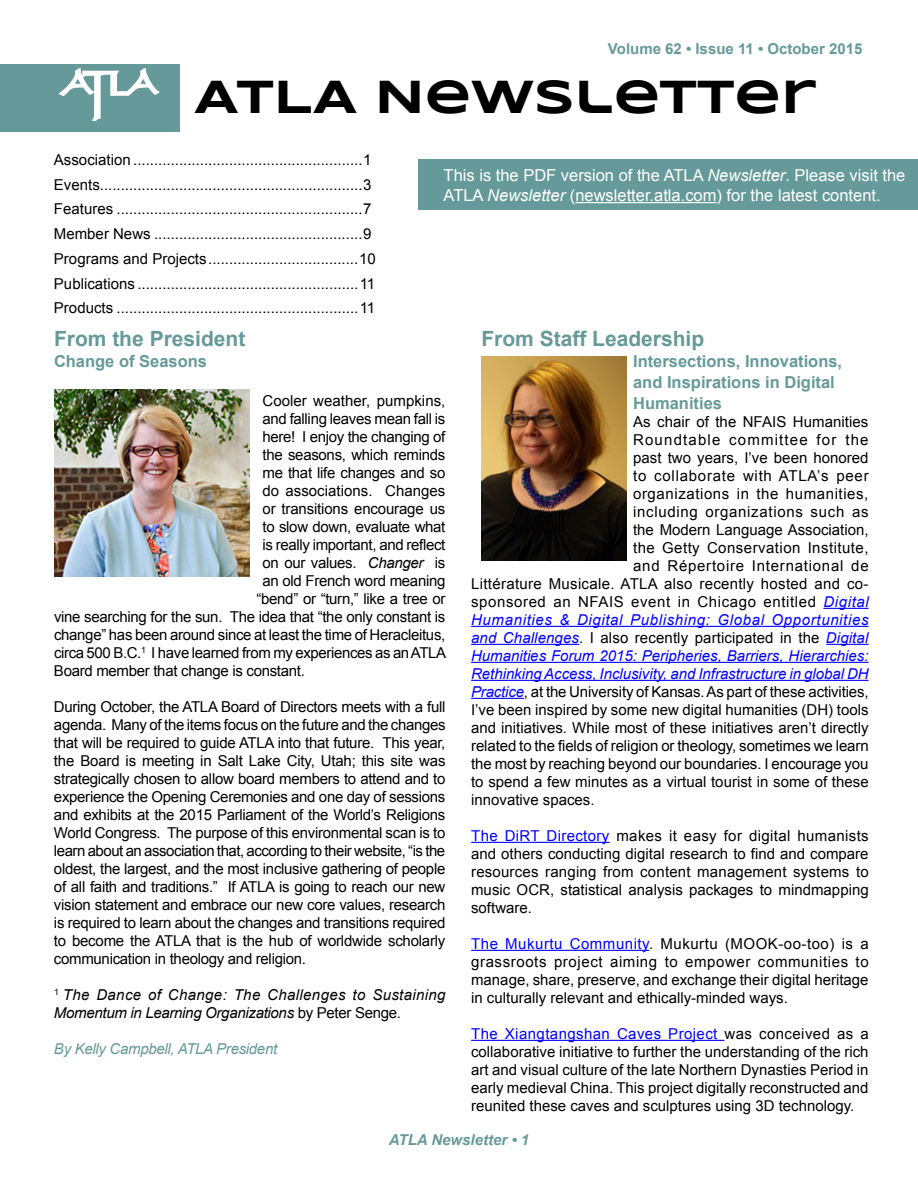
<style>
.page{position:relative;width:918px;height:1188px;background:#fff}
.page>*{position:absolute;margin:0;border:0;box-sizing:border-box;transform-origin:0 0}
.t1{font:700 48px "Syncopate";color:#000}
.t2{font:700 21px "Arial";color:#699}
.t3{font:16.5px/19.8px "Arial";color:#fff}
.t4{font:700 16.5px/21px "Arial";color:#699}
.t5{font:15px/18px "Arial";color:#000;text-align:justify}
.t6{font:15px "Arial";letter-spacing:-.02em;color:#000}
.t7{font:italic 15px "Arial";color:#00f}
.t8{font:italic 15px/18px "Arial";letter-spacing:.025em;color:#000}
.t9{font:15px "Arial";letter-spacing:.04em;color:#000}
.t10{font:15px "Arial";letter-spacing:.05em;color:#000}
.t11{font:15px "Arial";letter-spacing:-.025em;color:#000}
.t12{font:15px "Arial";letter-spacing:.02em;color:#000}
.t13{font:italic 15px "Arial";letter-spacing:.045em;color:#00f}
.t14{font:15px "Arial";letter-spacing:.03em;color:#000}
.t15{font:italic 15px "Arial";letter-spacing:-.02em;color:#699}
.t16{font:700 15px "Arial";color:#699}
.t17{font:15px "Arial";letter-spacing:.045em;color:#000}
.t18{font:15px "Arial";letter-spacing:.08em;color:#000}
.t19{font:italic 700 15px "Arial";color:#699}
.s1{font-style:italic}
.s2{font-style:normal}
.s3{font-style:italic;color:#00f}
.s4{color:#00f}
</style>
<div class="page">
<div style="left:0;top:64px;width:180px;height:68px;background:#699"></div>
<img style="left:54px;top:389px;width:195px;height:187px">
<svg style="left:59px;top:68px;width:101px;height:53px"></svg>
<hr style="left:823px;top:608px;width:46px;height:1px;background:#00f">
<hr style="left:471px;top:626px;width:398px;height:1px;background:#00f">
<hr style="left:471px;top:644px;width:108px;height:1px;background:#00f">
<hr style="left:826px;top:644px;width:43px;height:1px;background:#00f">
<hr style="left:471px;top:662px;width:398px;height:1px;background:#00f">
<hr style="left:471px;top:680px;width:398px;height:1px;background:#00f">
<hr style="left:471px;top:698px;width:53px;height:1px;background:#00f">
<hr style="left:471px;top:842px;width:139px;height:1px;background:#00f">
<hr style="left:471px;top:950px;width:178px;height:1px;background:#00f">
<hr style="left:471px;top:1040px;width:253px;height:1px;background:#00f">
<img style="left:481px;top:356px;width:146px;height:205px">
<div style="left:418px;top:160px;width:500px;height:50px;background:#699"></div>
<hr style="left:575px;top:202px;width:142px;height:1px;background:#fff">
<p class="t16" style="left:608px;top:39px;width:256px">Volume 62 • Issue 11 • October 2015</p>
<h1 class="t1" style="left:194px;top:67px;width:623px">ATLA NEWSLETTER</h1>
<p class="t5" style="left:54px;top:147px;width:323px;line-height:24.8px;text-align:left">Association .......................................................1<br>Events...............................................................3<br>Features ...........................................................7<br>Member News ..................................................9<br>Programs and Projects....................................10<br>Publications .....................................................11<br>Products ..........................................................11</p>
<p class="t3" style="left:444px;top:166px;width:463px">This is the PDF version of the ATLA <span class="s1">Newsletter</span>. Please visit the<br>ATLA <span class="s1">Newsletter</span> (newsletter.atla.com) for the latest content.</p>
<h2 class="t2" style="left:54px;top:324px;width:193px">From the President</h2>
<p class="t4" style="left:54px;top:351px;width:155px">Change of Seasons</p>
<p class="t5" style="left:262px;top:392px;width:184px">Cooler weather, pumpkins,</p>
<p class="t6" style="left:262px;top:409px;width:184px">and falling leaves mean fall is</p>
<p class="t6" style="left:262px;top:427px;width:184px">here! I enjoy the changing of</p>
<p class="t6" style="left:262px;top:445px;width:184px">the seasons, which reminds</p>
<p class="t6" style="left:262px;top:463px;width:184px">me that life changes and so</p>
<p class="t5" style="left:262px;top:482px;width:184px">do associations. Changes</p>
<p class="t5" style="left:262px;top:500px;width:184px">or transitions encourage us</p>
<p class="t6" style="left:262px;top:517px;width:184px">to slow down, evaluate what</p>
<p class="t6" style="left:262px;top:535px;width:184px">is really important, and reflect</p>
<p class="t6" style="left:262px;top:553px;width:184px">on our values. <span class="s1">Changer</span> is</p>
<p class="t6" style="left:262px;top:571px;width:184px">an old French word meaning</p>
<p class="t6" style="left:256px;top:589px;width:190px">“bend” or “turn,” like a tree or</p>
<p class="t6" style="left:54px;top:607px;width:393px">vine searching for the sun. The idea that “the only constant is</p>
<p class="t6" style="left:54px;top:625px;width:393px">change” has been around since at least the time of Heracleitus,</p>
<p class="t11" style="left:54px;top:643px;width:394px">circa 500 B.C.<sup>1</sup> I have learned from my experiences as an ATLA</p>
<p class="t6" style="left:54px;top:661px;width:252px">Board member that change is constant.</p>
<p class="t5" style="left:54px;top:698px;width:393px">During October, the ATLA Board of Directors meets with a full agenda. Many of the items focus on the future and the changes that will be required to guide ATLA into that future. This year, the Board is meeting in Salt Lake City, Utah; this site was strategically chosen to allow board members to attend and to experience the Opening Ceremonies and one day of sessions and exhibits at the 2015 Parliament of the World’s Religions World Congress. The purpose of this environmental scan is to learn about an association that, according to their website, “is the oldest, the largest, and the most inclusive gathering of people of all faith and traditions.” If ATLA is going to reach our new vision statement and embrace our new core values, research is required to learn about the changes and transitions required to become the ATLA that is the hub of worldwide scholarly communication in theology and religion.</p>
<p class="t8" style="left:54px;top:986px;width:393px"><sup>1</sup> The Dance of Change: The Challenges to Sustaining<br>Momentum in Learning Organizations <span class="s2">by Peter Senge.</span></p>
<p class="t15" style="left:54px;top:1039px;width:225px">By Kelly Campbell, ATLA President</p>
<h2 class="t2" style="left:481px;top:324px;width:224px">From Staff Leadership</h2>
<p class="t4" style="left:633px;top:351px;width:211px">Intersections, Innovations, and Inspirations in Digital<br>Humanities</p>
<p class="t5" style="left:633px;top:413px;width:237px">As chair of the NFAIS Humanities</p>
<p class="t18" style="left:633px;top:430px;width:237px">Roundtable committee for the</p>
<p class="t5" style="left:633px;top:449px;width:237px">past two years, I’ve been honored</p>
<p class="t10" style="left:633px;top:466px;width:237px">to collaborate with ATLA’s peer</p>
<p class="t9" style="left:633px;top:484px;width:237px">organizations in the humanities,</p>
<p class="t17" style="left:633px;top:502px;width:237px">including organizations such as</p>
<p class="t5" style="left:633px;top:521px;width:237px">the Modern Language Association,</p>
<p class="t14" style="left:633px;top:538px;width:237px">the Getty Conservation Institute,</p>
<p class="t10" style="left:633px;top:556px;width:237px">and Répertoire International de</p>
<p class="t12" style="left:471px;top:574px;width:399px">Littérature Musicale. ATLA also recently hosted and co-</p>
<p class="t9" style="left:471px;top:592px;width:399px">sponsored an NFAIS event in Chicago entitled <span class="s3">Digital</span></p>
<p class="t13" style="left:471px;top:610px;width:399px">Humanities &amp; Digital Publishing: Global Opportunities</p>
<p class="t5" style="left:471px;top:629px;width:399px"><span class="s3">and Challenges</span>. I also recently participated in the <span class="s3">Digital</span></p>
<p class="t7" style="left:471px;top:646px;width:399px">Humanities Forum 2015: Peripheries, Barriers, Hierarchies:</p>
<p class="t7" style="left:471px;top:664px;width:399px">Rethinking Access, Inclusivity, and Infrastructure in global DH</p>
<p class="t5" style="left:471px;top:683px;width:399px"><span class="s3">Practice</span>, at the University of Kansas. As part of these activities,</p>
<p class="t5" style="left:471px;top:701px;width:399px">I’ve been inspired by some new digital humanities (DH) tools</p>
<p class="t5" style="left:471px;top:719px;width:399px">and initiatives. While most of these initiatives aren’t directly</p>
<p class="t5" style="left:471px;top:737px;width:399px">related to the fields of religion or theology, sometimes we learn</p>
<p class="t5" style="left:471px;top:755px;width:399px">the most by reaching beyond our boundaries. I encourage you</p>
<p class="t5" style="left:471px;top:773px;width:399px">to spend a few minutes as a virtual tourist in some of these</p>
<p class="t5" style="left:471px;top:791px;width:125px">innovative spaces.</p>
<p class="t5" style="left:471px;top:827px;width:399px"><span class="s4">The DiRT Directory</span> makes it easy for digital humanists and others conducting digital research to find and compare resources ranging from content management systems to music OCR, statistical analysis packages to mindmapping software.</p>
<p class="t5" style="left:471px;top:935px;width:399px"><span class="s4">The Mukurtu Community</span>. Mukurtu (MOOK-oo-too) is a grassroots project aiming to empower communities to manage, share, preserve, and exchange their digital heritage in culturally relevant and ethically-minded ways.</p>
<p class="t5" style="left:471px;top:1025px;width:399px"><span class="s4">The Xiangtangshan Caves Project</span> was conceived as a collaborative initiative to further the understanding of the rich art and visual culture of the late Northern Dynasties Period in early medieval China. This project digitally reconstructed and reunited these caves and sculptures using 3D technology.</p>
<p class="t19" style="left:389px;top:1130px;width:142px">ATLA Newsletter • 1</p>
</div>
